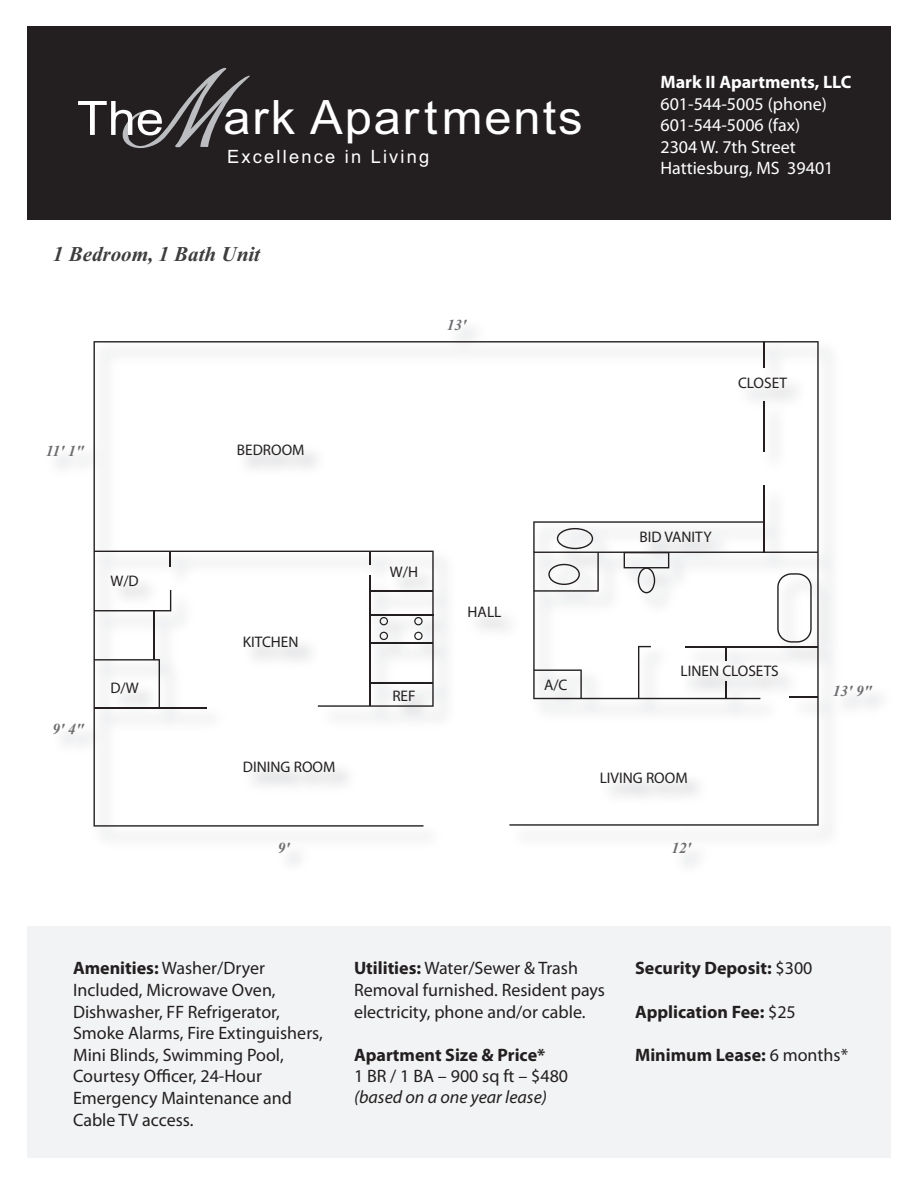
<style>
.page{position:relative;width:918px;height:1188px;background:#fff}
.page>*{position:absolute;margin:0;border:0;box-sizing:border-box;transform-origin:0 0}
.t1{font:47.4px "Arial";letter-spacing:.04em;color:#fff}
.t2{font:47.4px "Arial";letter-spacing:.04em;color:#fff;scale:1.07 1}
.t3{font:italic 700 21px "Times New Roman";color:#3e3e3f}
.t4{font:18.3px "Arial";letter-spacing:.12em;color:#fff}
.t5{font:18px/21.6px "Myriad Pro";color:#231f20}
.t6{font:700 18px "Myriad Pro";color:#231f20}
.t7{font:18px/21.6px "Myriad Pro";color:#fff}
.t8{font:italic 18px "Myriad Pro";color:#231f20}
.t9{font:700 18px "Myriad Pro";color:#fff}
.t10{font:15.3px "Myriad Pro";color:#231f20}
.t11{font:italic 700 15.3px "Times New Roman";color:#6c6d70}
.s1{font-weight:700}
.s2{font-weight:400}
</style>
<div class="page">
<svg style="left:94px;top:341px;width:725px;height:486px"></svg>
<hr style="left:763px;top:342px;width:2px;height:25px;background:#231f20">
<hr style="left:763px;top:401px;width:2px;height:51px;background:#231f20">
<hr style="left:763px;top:485px;width:2px;height:67px;background:#231f20">
<svg style="left:533px;top:521px;width:285px;height:178px"></svg>
<svg style="left:94px;top:551px;width:340px;height:156px"></svg>
<hr style="left:94px;top:707px;width:112px;height:2px;background:#231f20">
<svg style="left:170px;top:551px;width:1px;height:16px"></svg>
<svg style="left:94px;top:590px;width:77px;height:21px"></svg>
<hr style="left:153px;top:611px;width:1px;height:49px;background:#231f20">
<svg style="left:94px;top:659px;width:66px;height:48px"></svg>
<svg style="left:369px;top:551px;width:1px;height:14px"></svg>
<hr style="left:369px;top:576px;width:1px;height:130px;background:#231f20">
<hr style="left:370px;top:590px;width:63px;height:2px;background:#231f20">
<hr style="left:370px;top:614px;width:63px;height:1px;background:#231f20">
<hr style="left:370px;top:642px;width:63px;height:2px;background:#231f20">
<hr style="left:370px;top:683px;width:63px;height:1px;background:#231f20">
<svg style="left:380px;top:617px;width:8px;height:8px"></svg>
<svg style="left:414px;top:617px;width:9px;height:8px"></svg>
<svg style="left:380px;top:632px;width:8px;height:8px"></svg>
<svg style="left:414px;top:632px;width:9px;height:8px"></svg>
<div style="left:27px;top:926px;width:864px;height:232px;background:#f2f3f4"></div>
<div style="left:27px;top:26px;width:864px;height:193px;background:#231f20"></div>
<svg style="left:122px;top:67px;width:128px;height:82px"></svg>
<h1 class="t2" style="left:77px;top:91px;width:83px">The</h1>
<h1 class="t1" style="left:223px;top:90px;width:361px">ark Apartments</h1>
<p class="t4" style="left:227px;top:146px;width:204px">Excellence in Living</p>
<p class="t3" style="left:53px;top:242px;width:209px">1 Bedroom, 1 Bath Unit</p>
<p class="t11" style="left:46px;top:442px;width:40px">11' 1"</p>
<p class="t10" style="left:237px;top:444px;width:69px">BEDROOM</p>
<p class="t11" style="left:447px;top:316px;width:21px">13'</p>
<p class="t9" style="left:660px;top:71px;width:193px">Mark II Apartments, LLC</p>
<p class="t7" style="left:660px;top:94px;width:175px">601-544-5005 (phone)<br>601-544-5006 (fax)<br>2304 W. 7th Street<br>Hattiesburg, MS 39401</p>
<p class="t10" style="left:738px;top:377px;width:51px">CLOSET</p>
<p class="t10" style="left:110px;top:575px;width:30px">W/D</p>
<p class="t11" style="left:52px;top:720px;width:33px">9' 4"</p>
<p class="t10" style="left:110px;top:682px;width:30px">D/W</p>
<p class="t10" style="left:243px;top:636px;width:57px">KITCHEN</p>
<p class="t10" style="left:243px;top:761px;width:94px">DINING ROOM</p>
<p class="t10" style="left:390px;top:566px;width:30px">W/H</p>
<p class="t10" style="left:392px;top:690px;width:25px">REF</p>
<p class="t10" style="left:468px;top:606px;width:35px">HALL</p>
<p class="t10" style="left:640px;top:531px;width:74px">BID VANITY</p>
<p class="t10" style="left:544px;top:679px;width:25px">A/C</p>
<p class="t10" style="left:681px;top:665px;width:100px">LINEN CLOSETS</p>
<p class="t10" style="left:600px;top:772px;width:90px">LIVING ROOM</p>
<p class="t11" style="left:833px;top:682px;width:41px">13' 9"</p>
<p class="t11" style="left:278px;top:839px;width:13px">9'</p>
<p class="t11" style="left:671px;top:839px;width:21px">12'</p>
<p class="t5" style="left:73px;top:959px;width:251px"><span class="s1">Amenities:</span> Washer/Dryer<br>Included, Microwave Oven,<br>Dishwasher, FF Refrigerator,<br>Smoke Alarms, Fire Extinguishers,<br>Mini Blinds, Swimming Pool,<br>Courtesy Officer, 24-Hour<br>Emergency Maintenance and<br>Cable TV access.</p>
<p class="t5" style="left:354px;top:959px;width:253px"><span class="s1">Utilities:</span> Water/Sewer &amp; Trash<br>Removal furnished. Resident pays electricity, phone and/or cable.</p>
<p class="t6" style="left:354px;top:1044px;width:193px">Apartment Size &amp; Price*</p>
<p class="t5" style="left:354px;top:1067px;width:216px">1 BR / 1 BA – 900 sq ft – $480</p>
<p class="t8" style="left:354px;top:1086px;width:194px">(based on a one year lease)</p>
<p class="t6" style="left:635px;top:958px;width:179px">Security Deposit: <span class="s2">$300</span></p>
<p class="t6" style="left:635px;top:1001px;width:162px">Application Fee: <span class="s2">$25</span></p>
<p class="t6" style="left:635px;top:1044px;width:215px">Minimum Lease: <span class="s2">6 months*</span></p>
</div>
